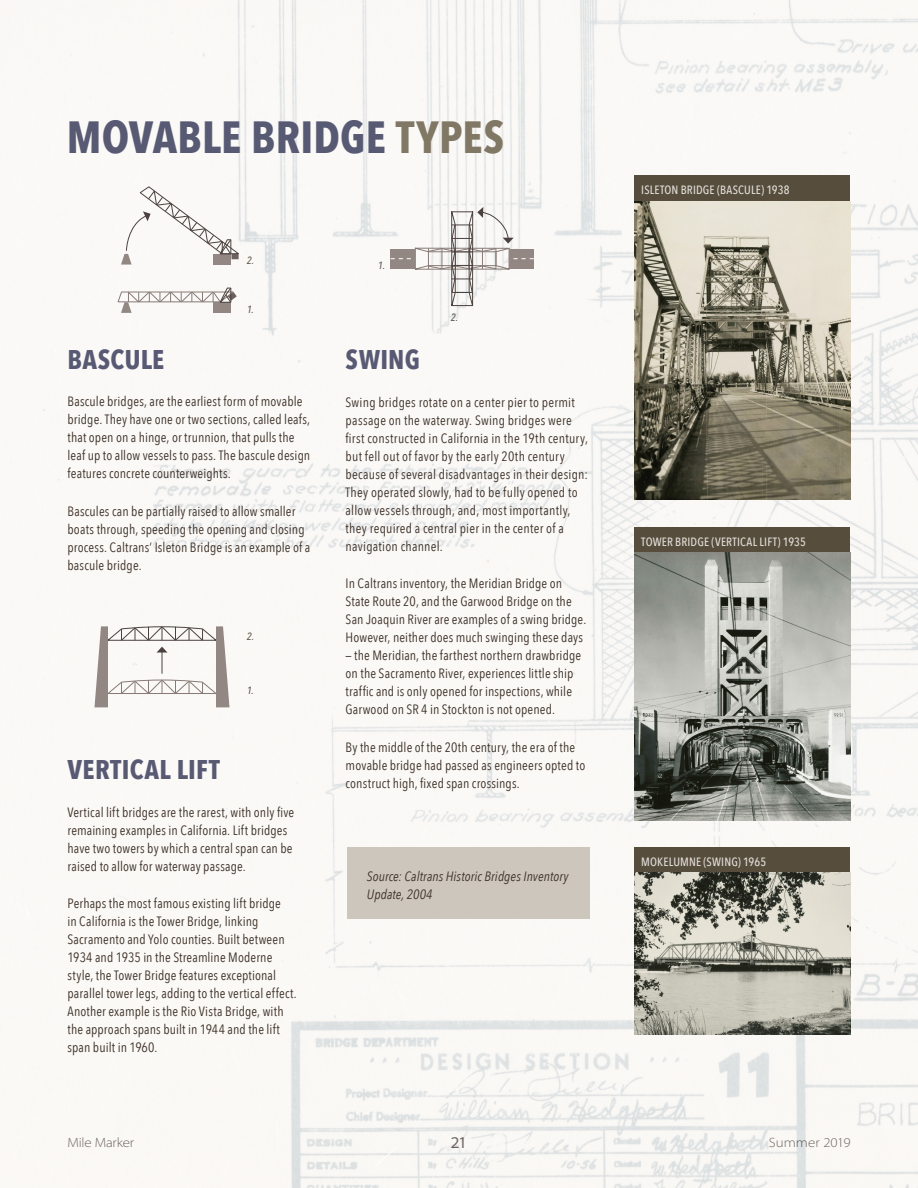
<style>
.page{position:relative;width:918px;height:1188px;background:#fff}
.page>*{position:absolute;margin:0;border:0;box-sizing:border-box;transform-origin:0 0}
.Avenir_Bridge_Subhea{font:700 45px "Avenir Next Condensed";letter-spacing:.005em;color:#585a74}
.Avenir_Bridge_Subhea-2{font:700 27px "Avenir Next Condensed";letter-spacing:.01em;color:#585a74}
.t1{font:semi-expanded 16.5px "Myriad Pro";color:#594e4b}
.Avenir_Bridge_Sideba{font:13.5px/18px "Avenir Next Condensed";letter-spacing:.01em;color:#3e3128}
.Avenir_Bridge_Sideba-2{font:italic 13.5px/18px "Avenir Next Condensed";letter-spacing:.01em;color:#3e3128}
.t2{font:300 semi-expanded 13.5px "Myriad Pro";letter-spacing:-.005em;color:#4b423f}
.t3{font:500 12px "Avenir Next Condensed";letter-spacing:.015em;color:#e3dfd9}
.t4{font:italic 500 10.5px "Avenir Next Condensed";color:#5b554b}
.s1{color:#817765}
</style>
<div class="page">
<img style="left:0;top:0;width:918px;height:1188px">
<svg style="left:374px;top:1146px;width:24px;height:22px"></svg>
<svg style="left:118px;top:287px;width:119px;height:26px"></svg>
<svg style="left:121px;top:186px;width:120px;height:79px"></svg>
<svg style="left:94px;top:626px;width:136px;height:81px"></svg>
<svg style="left:391px;top:206px;width:143px;height:101px"></svg>
<div style="left:347px;top:847px;width:243px;height:72px;background:#ccc6bc"></div>
<div style="left:634px;top:176px;width:216px;height:25px;background:#564d3d"></div>
<img style="left:634px;top:201px;width:216px;height:299px">
<div style="left:634px;top:527px;width:216px;height:25px;background:#564d3d"></div>
<img style="left:634px;top:552px;width:216px;height:268px">
<div style="left:634px;top:847px;width:216px;height:26px;background:#564d3d"></div>
<img style="left:634px;top:873px;width:216px;height:162px">
<p class="Avenir_Bridge_Subhea" style="left:67px;top:110px;width:439px">MOVABLE BRIDGE <span class="s1">TYPES</span></p>
<p class="t4" style="left:247px;top:254px;width:9px">2.</p>
<p class="t4" style="left:247px;top:303px;width:9px">1.</p>
<p class="Avenir_Bridge_Subhea-2" style="left:68px;top:343px;width:98px">BASCULE</p>
<p class="Avenir_Bridge_Sideba" style="left:68px;top:392px;width:244px">Bascule bridges, are the earliest form of movable bridge. They have one or two sections, called leafs, that open on a hinge, or trunnion, that pulls the leaf up to allow vessels to pass. The bascule design features concrete counterweights.</p>
<p class="Avenir_Bridge_Sideba" style="left:68px;top:501px;width:244px">Bascules can be partially raised to allow smaller boats through, speeding the opening and closing process. Caltrans’ Isleton Bridge is an example of a bascule bridge.</p>
<p class="t4" style="left:247px;top:630px;width:9px">2.</p>
<p class="t4" style="left:247px;top:684px;width:9px">1.</p>
<p class="Avenir_Bridge_Subhea-2" style="left:68px;top:753px;width:154px">VERTICAL LIFT</p>
<p class="Avenir_Bridge_Sideba" style="left:68px;top:802px;width:228px">Vertical lift bridges are the rarest, with only five remaining examples in California. Lift bridges have two towers by which a central span can be raised to allow for waterway passage.</p>
<p class="Avenir_Bridge_Sideba" style="left:68px;top:894px;width:231px">Perhaps the most famous existing lift bridge<br>in California is the Tower Bridge, linking Sacramento and Yolo counties. Built between 1934 and 1935 in the Streamline Moderne style, the Tower Bridge features exceptional parallel tower legs, adding to the vertical effect.<br>Another example is the Rio Vista Bridge, with the approach spans built in 1944 and the lift span built in 1960.</p>
<p class="t4" style="left:378px;top:259px;width:9px">1.</p>
<p class="t4" style="left:451px;top:311px;width:9px">2.</p>
<p class="Avenir_Bridge_Subhea-2" style="left:346px;top:343px;width:76px">SWING</p>
<p class="Avenir_Bridge_Sideba" style="left:346px;top:392px;width:244px">Swing bridges rotate on a center pier to permit passage on the waterway. Swing bridges were first constructed in California in the 19th century, but fell out of favor by the early 20th century because of several disadvantages in their design:<br>They operated slowly, had to be fully opened to allow vessels through, and, most importantly, they required a central pier in the center of a navigation channel.</p>
<p class="Avenir_Bridge_Sideba" style="left:346px;top:574px;width:242px">In Caltrans inventory, the Meridian Bridge on State Route 20, and the Garwood Bridge on the San Joaquin River are examples of a swing bridge.<br>However, neither does much swinging these days</p>
<p class="Avenir_Bridge_Sideba" style="left:346px;top:646px;width:237px">— the Meridian, the farthest northern drawbridge on the Sacramento River, experiences little ship traffic and is only opened for inspections, while Garwood on SR 4 in Stockton is not opened.</p>
<p class="Avenir_Bridge_Sideba" style="left:346px;top:737px;width:241px">By the middle of the 20th century, the era of the movable bridge had passed as engineers opted to construct high, fixed span crossings.</p>
<p class="Avenir_Bridge_Sideba-2" style="left:367px;top:867px;width:203px">Source: Caltrans Historic Bridges Inventory<br>Update, 2004</p>
<p class="t3" style="left:641px;top:183px;width:150px">ISLETON BRIDGE (BASCULE) 1938</p>
<p class="t3" style="left:641px;top:534px;width:166px">TOWER BRIDGE (VERTICAL LIFT) 1935</p>
<p class="t3" style="left:641px;top:855px;width:126px">MOKELUMNE (SWING) 1965</p>
<p class="t2" style="left:68px;top:1135px;width:68px">Mile Marker</p>
<p class="t1" style="left:451px;top:1133px;width:18px">21</p>
<p class="t2" style="left:769px;top:1135px;width:83px">Summer 2019</p>
</div>
